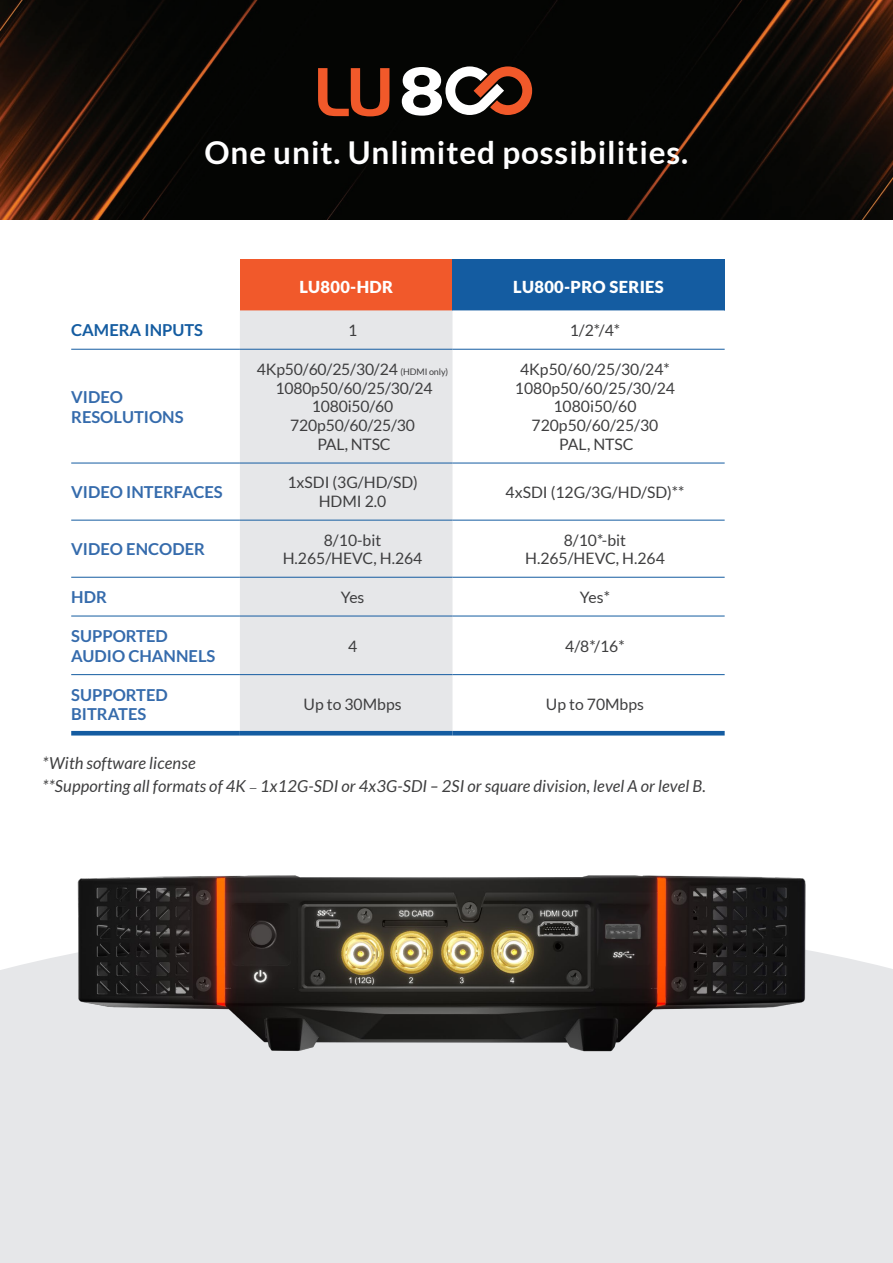
<style>
.page{position:relative;width:893px;height:1263px;background:#fff}
.page>*{position:absolute;margin:0;border:0;box-sizing:border-box;transform-origin:0 0}
.t1{font:700 31.5px "Lato";letter-spacing:.03em;color:#fff}
.t2{font:italic 16.5px "Lato";letter-spacing:.01em;color:#3e3e3f}
.t3{font:700 16.5px/19.8px "Lato";color:#356bac}
.t4{font:900 16.5px "Lato";letter-spacing:.02em;color:#fff}
.t5{font:700 16.5px "Lato";color:#145ca1}
.t6{font:15.75px/18.9px "Lato";color:#3e3e3f}
.t7{font:9px "Lato";letter-spacing:-.01em;color:#3e3e3f}
.s1{font-family:"Minion Pro";font-style:normal;font-size:15.75px;color:#4b4c4d}
</style>
<div class="page">
<div style="left:0;top:962px;width:893px;height:301px;background:#e6e7e9"></div>
<img style="left:21px;top:875px;width:843px;height:319px">
<div style="left:240px;top:259px;width:212px;height:51px;background:#f1592b"></div>
<div style="left:452px;top:259px;width:273px;height:51px;background:#145ca1"></div>
<svg style="left:71px;top:310px;width:654px;height:421px"></svg>
<div style="left:240px;top:310px;width:212px;height:421px;background:#e6e7e9"></div>
<hr style="left:71px;top:731px;width:169px;height:4px;background:#145ca1">
<hr style="left:240px;top:731px;width:212px;height:4px;background:#145ca1">
<hr style="left:452px;top:731px;width:273px;height:4px;background:#145ca1">
<hr style="left:71px;top:349px;width:169px;height:1px;background:#145ca1">
<hr style="left:240px;top:349px;width:212px;height:1px;background:#145ca1">
<hr style="left:71px;top:463px;width:169px;height:1px;background:#145ca1">
<hr style="left:240px;top:463px;width:212px;height:1px;background:#145ca1">
<hr style="left:71px;top:520px;width:169px;height:1px;background:#145ca1">
<hr style="left:240px;top:520px;width:212px;height:1px;background:#145ca1">
<hr style="left:71px;top:577px;width:169px;height:1px;background:#145ca1">
<hr style="left:240px;top:577px;width:212px;height:1px;background:#145ca1">
<hr style="left:71px;top:616px;width:169px;height:1px;background:#145ca1">
<hr style="left:240px;top:616px;width:212px;height:1px;background:#145ca1">
<hr style="left:71px;top:674px;width:169px;height:1px;background:#145ca1">
<hr style="left:240px;top:674px;width:212px;height:1px;background:#145ca1">
<hr style="left:452px;top:349px;width:273px;height:1px;background:#145ca1">
<hr style="left:452px;top:463px;width:273px;height:1px;background:#145ca1">
<hr style="left:452px;top:520px;width:273px;height:1px;background:#145ca1">
<hr style="left:452px;top:577px;width:273px;height:1px;background:#145ca1">
<hr style="left:452px;top:616px;width:273px;height:1px;background:#145ca1">
<hr style="left:452px;top:674px;width:273px;height:1px;background:#145ca1">
<img style="left:0;top:0;width:893px;height:219px">
<svg style="left:318px;top:68px;width:71px;height:48px;background:#6e2a14"></svg>
<svg style="left:402px;top:66px;width:130px;height:50px"></svg>
<p class="t1" style="left:204px;top:134px;width:485px">One unit. Unlimited possibilities.</p>
<p class="t5" style="left:71px;top:321px;width:133px">CAMERA INPUTS</p>
<p class="t3" style="left:71px;top:387px;width:114px">VIDEO<br>RESOLUTIONS</p>
<p class="t4" style="left:299px;top:278px;width:95px">LU800-HDR</p>
<p class="t6" style="left:348px;top:321px;width:11px">1</p>
<p class="t6" style="left:275px;top:359px;width:159px;text-indent:-18px">4Kp50/60/25/30/24<br>1080p50/60/25/30/24</p>
<p class="t6" style="left:290px;top:397px;width:126px;text-align:center">1080i50/60<br>720p50/60/25/30<br>PAL, NTSC</p>
<p class="t7" style="left:400px;top:366px;width:49px">(HDMI only(</p>
<p class="t4" style="left:513px;top:278px;width:152px">LU800-PRO SERIES</p>
<p class="t6" style="left:570px;top:321px;width:52px">1/2*/4*</p>
<p class="t6" style="left:520px;top:359px;width:151px">4Kp50/60/25/30/24*</p>
<p class="t6" style="left:515px;top:378px;width:162px">1080p50/60/25/30/24</p>
<p class="t6" style="left:553px;top:397px;width:84px">1080i50/60</p>
<p class="t6" style="left:532px;top:416px;width:128px">720p50/60/25/30</p>
<p class="t6" style="left:559px;top:435px;width:76px">PAL, NTSC</p>
<p class="t6" style="left:287px;top:473px;width:132px">1xSDI G3( /HD/SD(</p>
<p class="t3" style="left:71px;top:482px;width:153px">VIDEO INTERFACES</p>
<p class="t6" style="left:506px;top:483px;width:180px">4xSDI ( 1 2 G / 3 G / H D / S D **(</p>
<p class="t6" style="left:319px;top:492px;width:69px">HDMI 2.0</p>
<p class="t6" style="left:324px;top:530px;width:59px">8/10-bit</p>
<p class="t6" style="left:564px;top:530px;width:64px">8/10 -* bit</p>
<p class="t6" style="left:525px;top:549px;width:141px">H.265/HEVC H, .264</p>
<p class="t6" style="left:580px;top:588px;width:32px">Yes*</p>
<p class="t3" style="left:71px;top:539px;width:135px">VIDEO ENCODER</p>
<p class="t6" style="left:283px;top:549px;width:141px">H.265/HEVC H, .264</p>
<p class="t3" style="left:71px;top:587px;width:37px">HDR</p>
<p class="t3" style="left:71px;top:626px;width:98px">SUPPORTED</p>
<p class="t6" style="left:341px;top:588px;width:25px">Yes</p>
<p class="t6" style="left:565px;top:636px;width:61px">4/8*/16*</p>
<p class="t6" style="left:348px;top:636px;width:11px">4</p>
<p class="t3" style="left:71px;top:646px;width:146px">AUDIO CHANNELS</p>
<p class="t3" style="left:71px;top:684px;width:98px">SUPPORTED</p>
<p class="t6" style="left:304px;top:695px;width:99px">Up to 30Mbps</p>
<p class="t6" style="left:546px;top:695px;width:99px">Up to 70Mbps</p>
<p class="t3" style="left:71px;top:704px;width:77px">BITRATES</p>
<p class="t2" style="left:43px;top:754px;width:155px">*With software license</p>
<p class="t2" style="left:43px;top:777px;width:665px">**Supporting all formats of K4 <span class="s1">–</span> x1 12G-SDI or G3x4 -SDI – 2SI or square division, level A or level B.</p>
</div>
